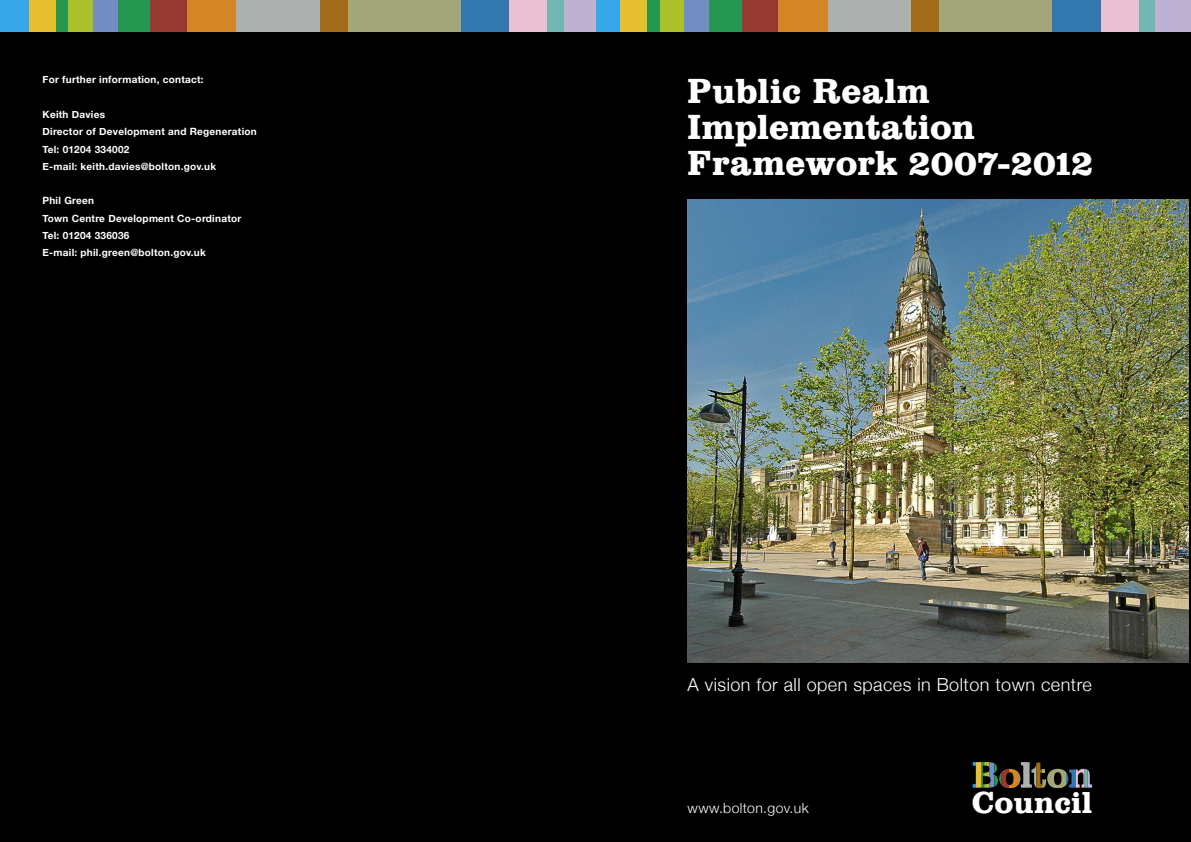
<style>
.page{position:relative;width:1191px;height:842px;background:#000}
.page>*{position:absolute;margin:0;border:0;box-sizing:border-box;transform-origin:0 0}
.t1{font:36px/36px "Bolton";letter-spacing:.025em;color:#fff}
.t2{font:31.3px "Bolton";letter-spacing:.025em;color:#fff}
.t3{font:300 18px "Helvetica Neue";letter-spacing:.025em;color:#fff}
.t4{font:300 14px "Helvetica Neue";letter-spacing:.025em;color:#fff}
.t5{font:700 10px/17.3px "Helvetica Neue";letter-spacing:.025em;color:#fff}
</style>
<div class="page">
<img style="left:687px;top:200px;width:501px;height:462px">
<div style="left:1176px;top:0;width:15px;height:31px;background:#beb1d1"></div>
<div style="left:0;top:0;width:15px;height:31px;background:#36a7e9"></div>
<div style="left:595px;top:0;width:25px;height:31px;background:#36a7e9"></div>
<div style="left:620px;top:0;width:28px;height:31px;background:#e6c031"></div>
<div style="left:648px;top:0;width:12px;height:31px;background:#259750"></div>
<div style="left:660px;top:0;width:24px;height:31px;background:#acc02b"></div>
<div style="left:684px;top:0;width:25px;height:31px;background:#738dc5"></div>
<div style="left:709px;top:0;width:32px;height:31px;background:#259750"></div>
<div style="left:741px;top:0;width:37px;height:31px;background:#973933"></div>
<div style="left:778px;top:0;width:50px;height:31px;background:#d48625"></div>
<div style="left:828px;top:0;width:83px;height:31px;background:#acb0ae"></div>
<div style="left:911px;top:0;width:28px;height:31px;background:#a16b1a"></div>
<div style="left:939px;top:0;width:114px;height:31px;background:#a2a678"></div>
<div style="left:1053px;top:0;width:48px;height:31px;background:#3177b0"></div>
<div style="left:1138px;top:0;width:17px;height:31px;background:#71b6b0"></div>
<div style="left:1101px;top:0;width:37px;height:31px;background:#e9bfd1"></div>
<div style="left:1155px;top:0;width:31px;height:31px;background:#beb1d1"></div>
<svg style="left:972px;top:762px;width:120px;height:26px"></svg>
<div style="left:4px;top:0;width:25px;height:31px;background:#36a7e9"></div>
<div style="left:29px;top:0;width:27px;height:31px;background:#e6c031"></div>
<div style="left:56px;top:0;width:13px;height:31px;background:#259750"></div>
<div style="left:69px;top:0;width:24px;height:31px;background:#acc02b"></div>
<div style="left:93px;top:0;width:25px;height:31px;background:#738dc5"></div>
<div style="left:118px;top:0;width:32px;height:31px;background:#259750"></div>
<div style="left:150px;top:0;width:37px;height:31px;background:#973933"></div>
<div style="left:187px;top:0;width:50px;height:31px;background:#d48625"></div>
<div style="left:237px;top:0;width:83px;height:31px;background:#acb0ae"></div>
<div style="left:320px;top:0;width:28px;height:31px;background:#a16b1a"></div>
<div style="left:348px;top:0;width:114px;height:31px;background:#a2a678"></div>
<div style="left:462px;top:0;width:47px;height:31px;background:#3177b0"></div>
<div style="left:547px;top:0;width:17px;height:31px;background:#71b6b0"></div>
<div style="left:509px;top:0;width:38px;height:31px;background:#e9bfd1"></div>
<div style="left:564px;top:0;width:31px;height:31px;background:#beb1d1"></div>
<p class="t5" style="left:43px;top:71px;width:163px">For further information, contact:</p>
<p class="t5" style="left:43px;top:106px;width:216px">Keith Davies<br>Director of Development and Regeneration<br>Tel: 01204 334002<br>E-mail: keith.davies@bolton.gov.uk</p>
<p class="t5" style="left:43px;top:192px;width:200px">Phil Green<br>Town Centre Development Co-ordinator<br>Tel: 01204 336036<br>E-mail: phil.green@bolton.gov.uk</p>
<h1 class="t1" style="left:687px;top:72px;width:406px">Public Realm<br>Implementation<br>Framework 2007-2012</h1>
<h3 class="t3" style="left:687px;top:674px;width:406px">A vision for all open spaces in Bolton town centre</h3>
<h3 class="t4" style="left:687px;top:799px;width:123px">www.bolton.gov.uk</h3>
<h2 class="t2" style="left:972px;top:783px;width:121px">Council</h2>
</div>
